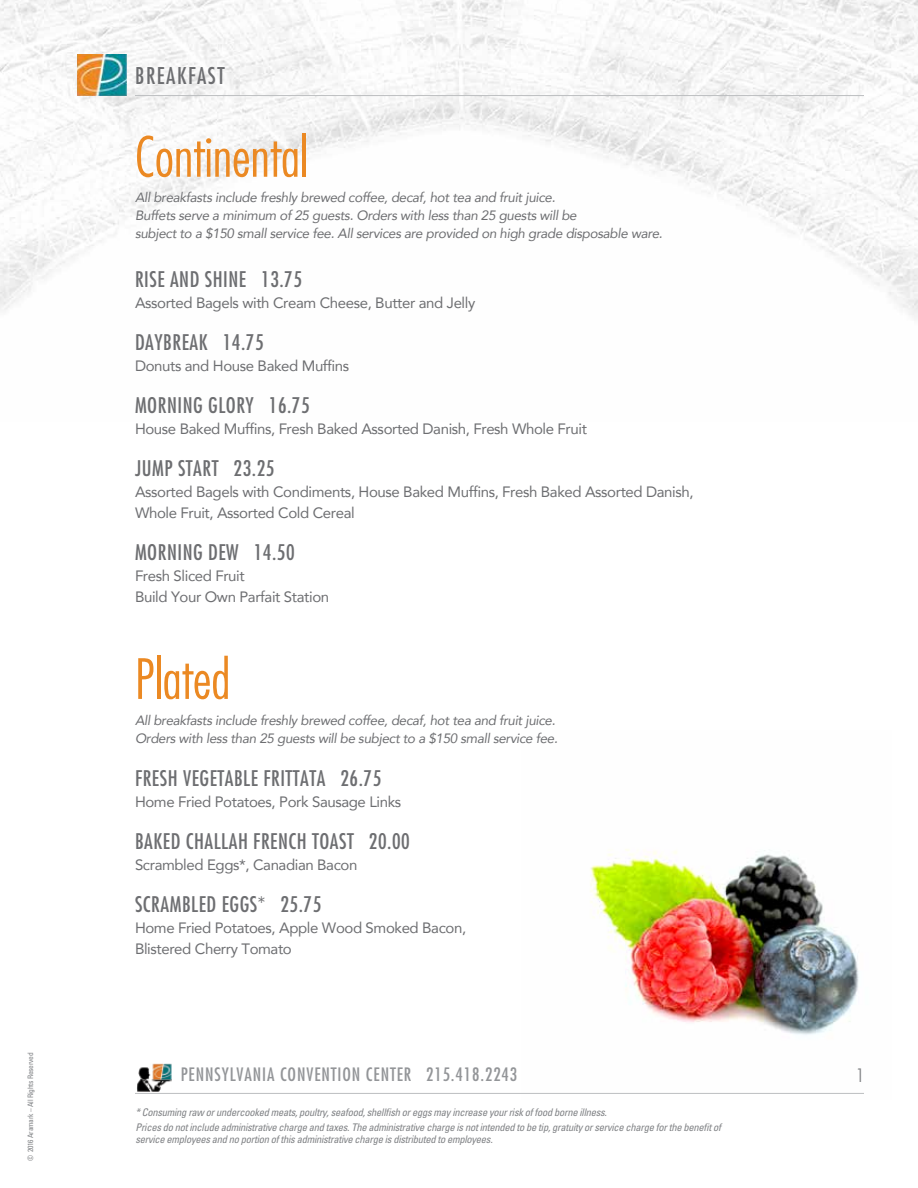
<style>
.page{position:relative;width:918px;height:1188px;background:#fff}
.page>*{position:absolute;margin:0;border:0;box-sizing:border-box;transform-origin:0 0}
.t1{font:300 condensed 54px "Futura";color:#eb8923}
.t2{font:condensed 22.5px "Futura";letter-spacing:.065em;color:#6d6e71}
.t3{font:condensed 21px "Futura";letter-spacing:.025em;color:#6d6e71}
.t4{font:condensed 18px "Futura";letter-spacing:.05em;color:#939598}
.t5{font:300 condensed 18px "Futura";color:#808285}
.t6{font:15px/21px "Avenir";letter-spacing:-.025em;color:#6d6e71}
.t7{font:italic 13.5px/18px "Avenir";letter-spacing:-.025em;color:#6d6e71}
.t8{font:italic condensed 10.5px/15px "Univers";letter-spacing:-.025em;color:#808285}
.t9{font:condensed 7.5px "Univers";letter-spacing:-.025em;color:#808285}
</style>
<div class="page">
<img style="left:590px;top:849px;width:269px;height:186px">
<img style="left:0;top:0;width:918px;height:318px">
<img style="left:77px;top:54px;width:50px;height:41px">
<hr style="left:135px;top:95px;width:729px;height:1px;background:#bcbec0">
<img style="left:137px;top:1063px;width:35px;height:29px">
<hr style="left:135px;top:1093px;width:729px;height:1px;background:#bcbec0">
<p class="t9" style="left:26px;top:1161px;width:110px;rotate:-90deg">© 2016 Aramark – All Rights Reserved</p>
<h2 class="t2" style="left:135px;top:62px;width:91px">BREAKFAST</h2>
<h1 class="t1" style="left:135px;top:123px;width:175px">Continental</h1>
<p class="t7" style="left:135px;top:189px;width:529px">All breakfasts include freshly brewed coffee, decaf, hot tea and fruit juice.<br>Buffets serve a minimum of 25 guests. Orders with less than 25 guests will be<br>subject to a $150 small service fee. All services are provided on high grade disposable ware.</p>
<h3 class="t3" style="left:135px;top:266px;width:169px">RISE AND SHINE 13.75</h3>
<p class="t6" style="left:135px;top:292px;width:342px">Assorted Bagels with Cream Cheese, Butter and Jelly</p>
<h3 class="t3" style="left:135px;top:329px;width:130px">DAYBREAK 14.75</h3>
<p class="t6" style="left:135px;top:355px;width:216px">Donuts and House Baked Muffins</p>
<h3 class="t3" style="left:135px;top:392px;width:176px">MORNING GLORY 16.75</h3>
<p class="t6" style="left:135px;top:418px;width:453px">House Baked Muffins, Fresh Baked Assorted Danish, Fresh Whole Fruit</p>
<h3 class="t3" style="left:135px;top:455px;width:141px">JUMP START 23.25</h3>
<p class="t6" style="left:135px;top:481px;width:560px">Assorted Bagels with Condiments, House Baked Muffins, Fresh Baked Assorted Danish,<br>Whole Fruit, Assorted Cold Cereal</p>
<h3 class="t3" style="left:135px;top:539px;width:161px">MORNING DEW 14.50</h3>
<p class="t6" style="left:135px;top:565px;width:196px">Fresh Sliced Fruit<br>Build Your Own Parfait Station</p>
<h1 class="t1" style="left:135px;top:645px;width:97px">Plated</h1>
<p class="t7" style="left:135px;top:711px;width:424px">All breakfasts include freshly brewed coffee, decaf, hot tea and fruit juice.<br>Orders with less than 25 guests will be subject to a $150 small service fee.</p>
<h3 class="t3" style="left:135px;top:765px;width:248px">FRESH VEGETABLE FRITTATA 26.75</h3>
<p class="t6" style="left:135px;top:791px;width:268px">Home Fried Potatoes, Pork Sausage Links</p>
<h3 class="t3" style="left:135px;top:828px;width:276px">BAKED CHALLAH FRENCH TOAST 20.00</h3>
<p class="t6" style="left:135px;top:854px;width:224px">Scrambled Eggs*, Canadian Bacon</p>
<h3 class="t3" style="left:135px;top:891px;width:188px">SCRAMBLED EGGS* 25.75</h3>
<p class="t6" style="left:135px;top:917px;width:333px">Home Fried Potatoes, Apple Wood Smoked Bacon,<br>Blistered Cherry Tomato</p>
<p class="t4" style="left:181px;top:1063px;width:338px">PENNSYLVANIA CONVENTION CENTER 215.418.2243</p>
<p class="t8" style="left:136px;top:1104px;width:587px">* Consuming raw or undercooked meats, poultry, seafood, shellfish or eggs may increase your risk of food borne illness.<br>Prices do not include administrative charge and taxes. The administrative charge is not intended to be tip, gratuity or service charge for the benefit of</p>
<p class="t8" style="left:136px;top:1131px;width:359px">service employees and no portion of this administrative charge is distributed to employees.</p>
<p class="t5" style="left:857px;top:1064px;width:9px">1</p>
</div>
